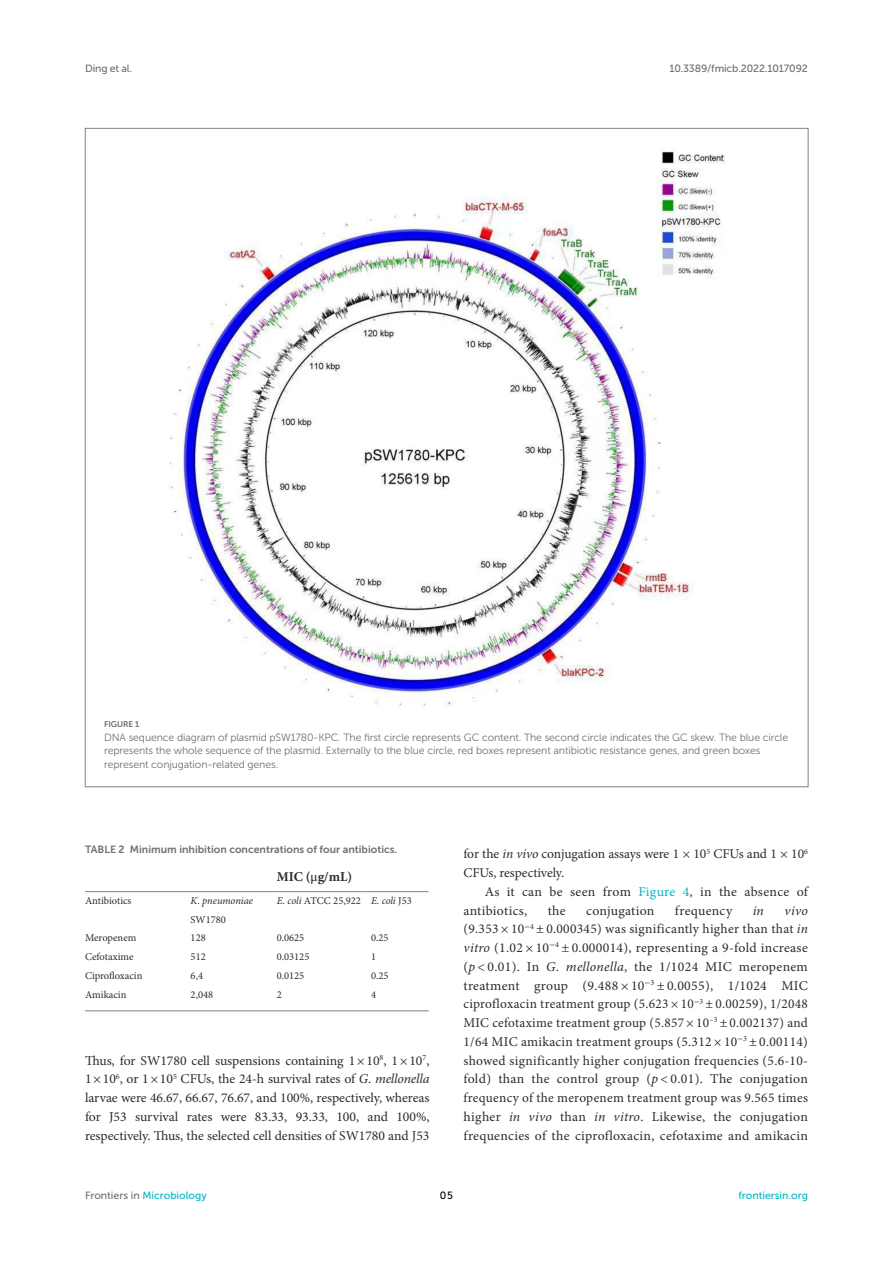
<style>
.page{position:relative;width:893px;height:1263px;background:#fff}
.page>*{position:absolute;margin:0;border:0;box-sizing:border-box;transform-origin:0 0}
.TEXT{font:13.5px/18.8px "Minion Pro";letter-spacing:.02em;color:#2b2b2a}
.TEXT_FLUSH{font:13.5px/18.8px "Minion Pro";letter-spacing:-.005em;color:#2b2b2a;text-align:justify}
.TB_CH{font:700 13.5px "Minion Pro";color:#2b2b2a}
.TEXT-2{font:italic 13.5px "Minion Pro";color:#2b2b2a}
.FIG_LEG{font:10.5px/13.5px "Museo Sans 300";letter-spacing:-.01em;color:#706f70}
.TB_TX{font:10.5px "Minion Pro";color:#2b2b2a}
.TT{font:10.5px "Museo Sans 700";color:#706f70}
.t1{font:10.5px "Museo Sans 500";color:#00b4c4}
.t2{font:10.5px "Museo Sans 500";letter-spacing:-.015em;color:#706f70}
.TB_TX-2{font:italic 10.5px/18.8px "Minion Pro";letter-spacing:-.01em;color:#2b2b2a}
.t3{font:10.5px "Museo Sans 500";color:#000}
.FIG_HD{font:8.25px "Museo Sans 700";letter-spacing:-.01em;color:#706f70}
.s1{font-family:"STIX General";font-weight:400}
.s2{font-style:normal}
.s3{font-style:italic}
.s4{color:#00b4c4}
.s5{color:#706f70}
</style>
<div class="page">
<img style="left:169px;top:151px;width:556px;height:555px">
<hr style="left:272px;top:1010px;width:95px;height:1px;background:#808285">
<hr style="left:186px;top:1010px;width:86px;height:1px;background:#808285">
<hr style="left:367px;top:1010px;width:62px;height:1px;background:#808285">
<hr style="left:85px;top:1010px;width:101px;height:1px;background:#808285">
<hr style="left:186px;top:891px;width:86px;height:1px;background:#808285">
<hr style="left:272px;top:891px;width:95px;height:1px;background:#808285">
<hr style="left:367px;top:891px;width:62px;height:1px;background:#808285">
<hr style="left:85px;top:891px;width:101px;height:1px;background:#808285">
<p class="t2" style="left:85px;top:63px;width:49px">Ding et al.</p>
<p class="t2" style="left:669px;top:63px;width:140px">10.3389/fmicb.2022.1017092</p>
<p class="FIG_HD" style="left:104px;top:720px;width:37px">FIGURE 1</p>
<p class="FIG_LEG" style="left:104px;top:730px;width:686px">DNA sequence diagram of plasmid pSW1780-KPC. The first circle represents GC content. The second circle indicates the GC skew. The blue circle represents the whole sequence of the plasmid. Externally to the blue circle, red boxes represent antibiotic resistance genes, and green boxes represent conjugation-related genes.</p>
<p class="TT" style="left:85px;top:843px;width:314px">TABLE 2 Minimum inhibition concentrations of four antibiotics.</p>
<p class="TB_CH" style="left:277px;top:867px;width:77px">MIC (<span class="s1">μ</span>g/mL)</p>
<p class="TB_TX" style="left:85px;top:893px;width:48px">Antibiotics</p>
<p class="TB_TX-2" style="left:191px;top:891px;width:64px">K<span class="s2">.</span> pneumoniae<br><span class="s2">SW1780</span></p>
<p class="TB_TX" style="left:277px;top:893px;width:86px"><span class="s3">E</span>. <span class="s3">coli</span> ATCC 25,922</p>
<p class="TB_TX-2" style="left:371px;top:891px;width:42px">E<span class="s2">.</span> coli <span class="s2">J53</span></p>
<p class="TB_TX" style="left:85px;top:931px;width:53px">Meropenem</p>
<p class="TB_TX" style="left:191px;top:931px;width:17px">128</p>
<p class="TB_TX" style="left:277px;top:931px;width:29px">0.0625</p>
<p class="TB_TX" style="left:371px;top:931px;width:19px">0.25</p>
<p class="TB_TX" style="left:85px;top:950px;width:50px">Cefotaxime</p>
<p class="TB_TX" style="left:191px;top:950px;width:17px">512</p>
<p class="TB_TX" style="left:277px;top:950px;width:34px">0.03125</p>
<p class="TB_TX" style="left:371px;top:950px;width:7px">1</p>
<p class="TB_TX" style="left:85px;top:968px;width:59px">Ciprofloxacin</p>
<p class="TB_TX" style="left:191px;top:968px;width:14px">6,4</p>
<p class="TB_TX" style="left:277px;top:968px;width:29px">0.0125</p>
<p class="TB_TX" style="left:371px;top:968px;width:19px">0.25</p>
<p class="TB_TX" style="left:85px;top:987px;width:43px">Amikacin</p>
<p class="TB_TX" style="left:191px;top:987px;width:24px">2,048</p>
<p class="TB_TX" style="left:277px;top:987px;width:7px">2</p>
<p class="TB_TX" style="left:371px;top:987px;width:7px">4</p>
<p class="TEXT_FLUSH" style="left:85px;top:1051px;width:346px">Thus, for SW1780 cell suspensions containing 1×10<sup>8</sup>, 1×10<sup>7</sup>, 1×10<sup>6</sup>, or 1×10<sup>5</sup> CFUs, the 24-h survival rates of <span class="s3">G</span>. <span class="s3">mellonella </span>larvae were 46.67, 66.67, 76.67, and 100%, respectively, whereas for J53 survival rates were 83.33, 93.33, 100, and 100%, respectively. Thus, the selected cell densities of SW1780 and J53</p>
<p class="TEXT_FLUSH" style="left:463px;top:845px;width:346px">for the <span class="s3">in vivo</span> conjugation assays were 1 × 10<sup>5</sup> CFUs and 1 × 10<sup>6<br></sup>CFUs, respectively.</p>
<p class="TEXT" style="left:463px;top:882px;width:346px;text-indent:21px">As it can be seen from <span class="s4">Figure 4</span>, in the absence of antibiotics,</p>
<p class="TEXT" style="left:548px;top:901px;width:20px">the</p>
<p class="TEXT" style="left:586px;top:901px;width:70px">conjugation</p>
<p class="TEXT" style="left:675px;top:901px;width:59px">frequency</p>
<p class="TEXT-2" style="left:753px;top:901px;width:13px">in</p>
<p class="TEXT" style="left:463px;top:901px;width:346px;text-align:justify;text-indent:321px"><span class="s3">vivo </span>(9.353 × 10<sup>−</sup><sup>4</sup> ± 0.000345) was significantly higher than that <span class="s3">in vitro</span> (1.02 × 10<sup>−</sup><sup>4</sup> ± 0.000014), representing a 9-fold increase (<span class="s3">p</span> &lt; 0.01). In <span class="s3">G</span>. <span class="s3">mellonella</span>, the 1/1024 MIC meropenem treatment group (9.488 × 10<sup>−</sup><sup>3</sup> ± 0.0055), 1/1024 MIC ciprofloxacin treatment group (5.623 × 10<sup>−</sup><sup>3</sup> ± 0.00259), 1/2048<br>MIC cefotaxime treatment group (5.857 × 10<sup>–3</sup> ± 0.002137) and 1/64 MIC amikacin treatment groups (5.312 × 10<sup>−</sup><sup>3</sup> ± 0.00114) showed significantly higher conjugation frequencies (5.6-10- fold) than the control group (<span class="s3">p</span> &lt; 0.01). The conjugation frequency of the meropenem treatment group was 9.565 times higher <span class="s3">in vivo</span> than <span class="s3">in vitro</span>. Likewise, the conjugation frequencies of the ciprofloxacin, cefotaxime and amikacin</p>
<p class="t1" style="left:85px;top:1190px;width:123px"><span class="s5">Frontiers in</span> Microbiology</p>
<p class="t3" style="left:440px;top:1190px;width:14px">05</p>
<p class="t1" style="left:738px;top:1190px;width:71px">frontiersin.org</p>
</div>
